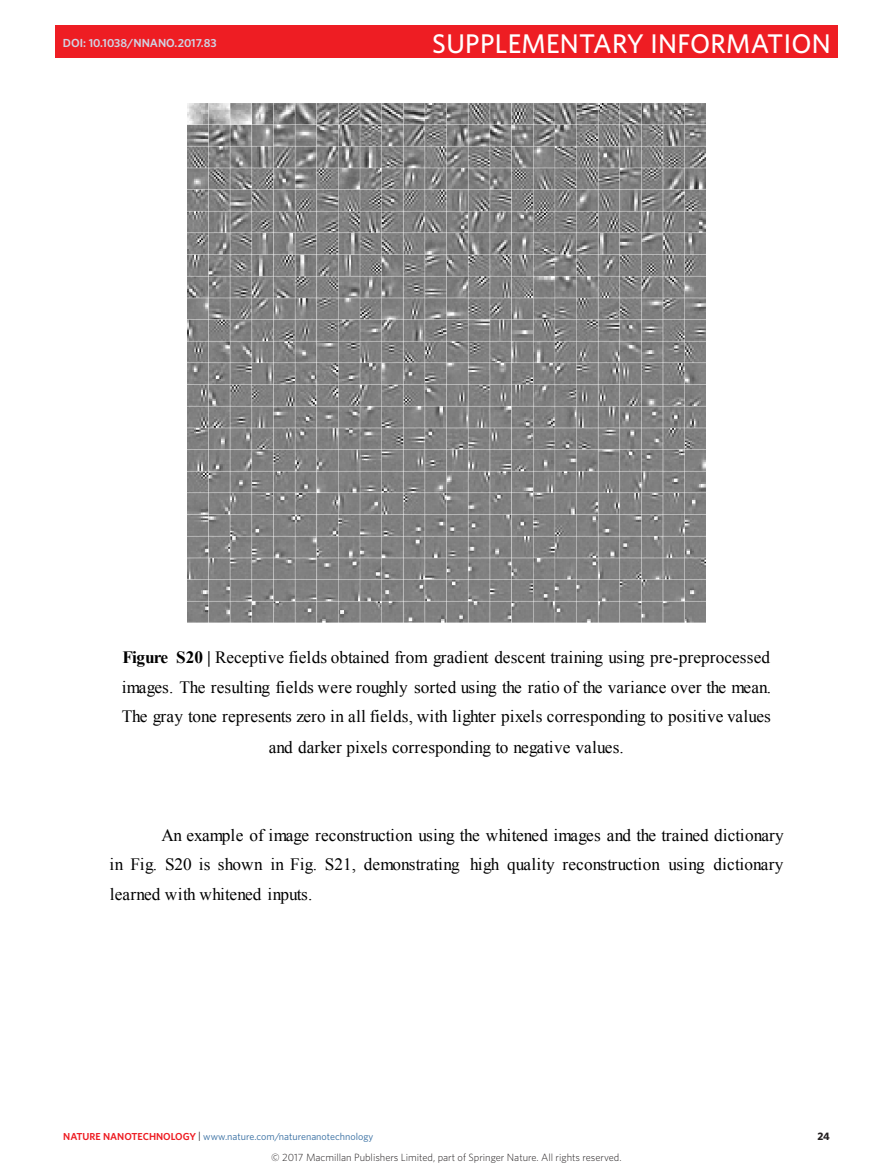
<style>
.page{position:relative;width:893px;height:1174px;background:#fff}
.page>*{position:absolute;margin:0;border:0;box-sizing:border-box;transform-origin:0 0}
.t1{font:500 27px "Whitney";letter-spacing:.01em;color:#fff}
.t2{font:17.25px/30px "Times New Roman";letter-spacing:.005em;color:#000;text-align:center}
.t3{font:600 11.7px "Whitney";color:#cfd4e4}
.t4{font:700 10.8px "Whitney";color:#231f20}
.t5{font:300 10.5px "Whitney";color:#231f20}
.t6{font:10.2px "Whitney";color:#316a9f}
.s1{font-weight:700}
.s2{font-weight:600;color:#ee1d23}
.s3{color:#231f20}
</style>
<div class="page">
<img style="left:187px;top:104px;width:519px;height:518px">
<div style="left:56px;top:25px;width:782px;height:33px;background:#ee1d23"></div>
<p class="t3" style="left:63px;top:35px;width:155px">DOI: 10.1038/NNANO.2017.83</p>
<h1 class="t1" style="left:432px;top:25px;width:400px">SUPPLEMENTARY INFORMATION</h1>
<p class="t2" style="left:122px;top:641px;width:651px"><span class="s1">Figure S20 |</span> Receptive fields obtained from gradient descent training using pre-preprocessed images. The resulting fields were roughly sorted using the ratio of the variance over the mean.<br>The gray tone represents zero in all fields, with lighter pixels corresponding to positive values and darker pixels corresponding to negative values.</p>
<p class="t2" style="left:110px;top:819px;width:676px;text-align:justify;text-indent:52px">An example of image reconstruction using the whitened images and the trained dictionary in Fig. S20 is shown in Fig. S21, demonstrating high quality reconstruction using dictionary learned with whitened inputs.</p>
<p class="t6" style="left:63px;top:1129px;width:312px"><span class="s2">NATURE NANOTECHNOLOGY</span> <span class="s3">|</span> www.nature.com/naturenanotechnology</p>
<p class="t4" style="left:817px;top:1128px;width:14px">24</p>
<p class="t5" style="left:271px;top:1150px;width:352px">© 2017 Macmillan Publishers Limited, part of Springer Nature. All rights reserved.</p>
</div>
